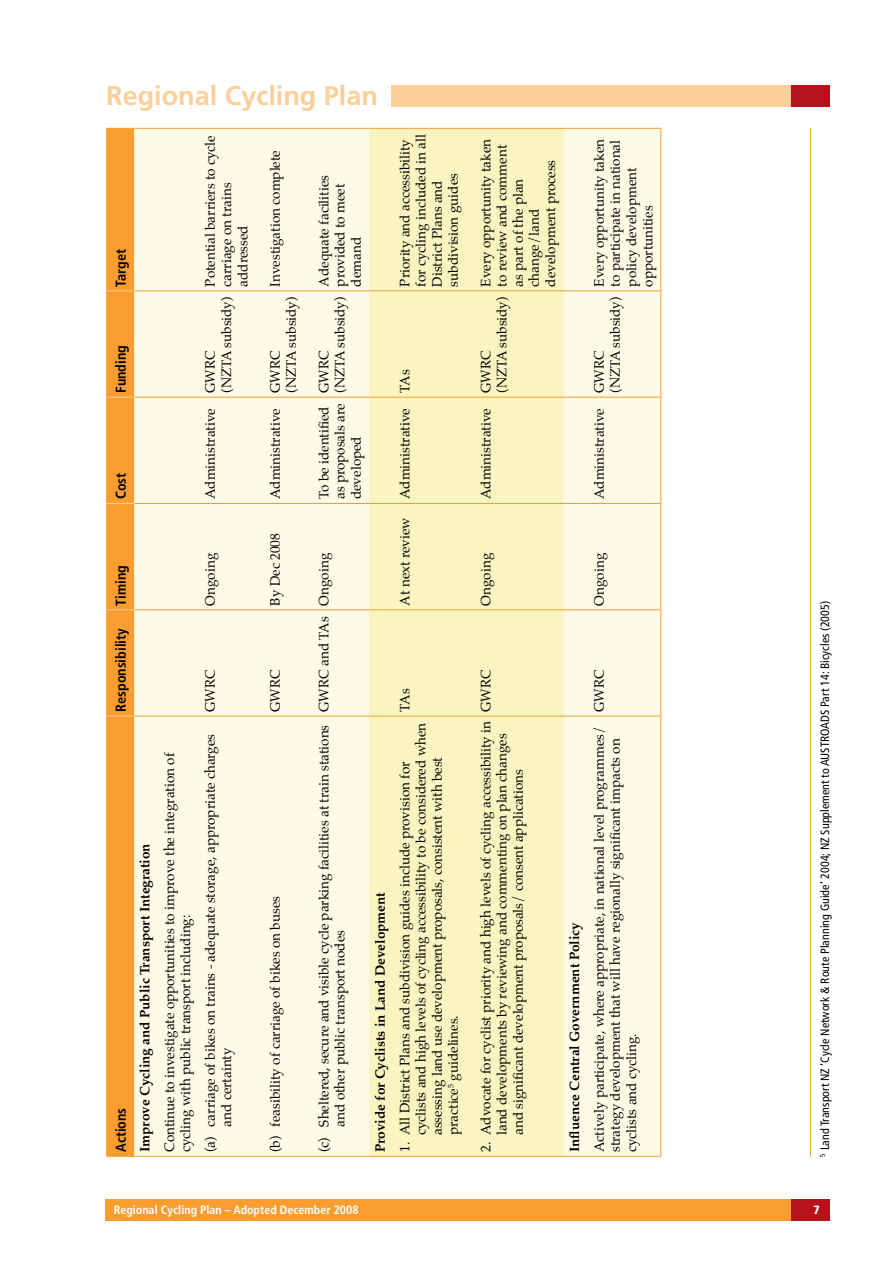
<style>
.page{position:relative;width:893px;height:1263px;background:#fff}
.page>*{position:absolute;margin:0;border:0;box-sizing:border-box;transform-origin:0 0}
.t1{font:700 27px "Frutiger";color:#fcce98}
.t2{font:700 condensed 14.25px "Frutiger";color:#000}
.t3{font:13.5px/16.2px "Palatino";color:#000}
.t4{font:700 13.5px "Palatino";color:#000}
.t5{font:condensed 12px "Frutiger";color:#000}
.t6{font:700 condensed 12px "Frutiger";color:#fff}
.t7{font:900 condensed 12px "Frutiger";color:#fff}
</style>
<div class="page">
<div style="left:106px;top:85px;width:723px;height:21px;background:#fcce98"></div>
<div style="left:105px;top:1199px;width:722px;height:21px;background:#f99d31"></div>
<div style="left:791px;top:1199px;width:38px;height:21px;background:#b5121b"></div>
<div style="left:791px;top:85px;width:38px;height:21px;background:#b5121b"></div>
<div style="left:134px;top:129px;width:526px;height:1027px;background:#fdfae6"></div>
<div style="left:369px;top:129px;width:195px;height:1027px;background:#faf4c1"></div>
<hr style="left:106px;top:716px;width:1px;height:441px;background:#f99d31">
<hr style="left:106px;top:610px;width:1px;height:106px;background:#f99d31">
<hr style="left:106px;top:503px;width:1px;height:107px;background:#f99d31">
<hr style="left:106px;top:397px;width:1px;height:106px;background:#f99d31">
<hr style="left:106px;top:291px;width:1px;height:106px;background:#f99d31">
<hr style="left:106px;top:128px;width:1px;height:163px;background:#f99d31">
<hr style="left:134px;top:1156px;width:235px;height:1px;background:#f99d31">
<hr style="left:134px;top:716px;width:235px;height:1px;background:#f99d31">
<hr style="left:134px;top:609px;width:235px;height:1px;background:#f99d31">
<hr style="left:134px;top:503px;width:235px;height:1px;background:#f99d31">
<hr style="left:134px;top:397px;width:235px;height:1px;background:#f99d31">
<hr style="left:134px;top:290px;width:235px;height:1px;background:#f99d31">
<hr style="left:134px;top:128px;width:235px;height:1px;background:#f99d31">
<hr style="left:369px;top:1156px;width:195px;height:1px;background:#f99d31">
<hr style="left:369px;top:716px;width:195px;height:1px;background:#f99d31">
<hr style="left:369px;top:609px;width:195px;height:1px;background:#f99d31">
<hr style="left:369px;top:503px;width:195px;height:1px;background:#f99d31">
<hr style="left:369px;top:397px;width:195px;height:1px;background:#f99d31">
<hr style="left:369px;top:290px;width:195px;height:1px;background:#f99d31">
<hr style="left:369px;top:128px;width:195px;height:1px;background:#f99d31">
<hr style="left:564px;top:1156px;width:96px;height:1px;background:#f99d31">
<hr style="left:564px;top:716px;width:96px;height:1px;background:#f99d31">
<hr style="left:564px;top:609px;width:96px;height:1px;background:#f99d31">
<hr style="left:564px;top:503px;width:96px;height:1px;background:#f99d31">
<hr style="left:564px;top:397px;width:96px;height:1px;background:#f99d31">
<hr style="left:564px;top:290px;width:96px;height:1px;background:#f99d31">
<hr style="left:564px;top:128px;width:96px;height:1px;background:#f99d31">
<hr style="left:660px;top:716px;width:1px;height:441px;background:#f99d31">
<hr style="left:660px;top:610px;width:1px;height:106px;background:#f99d31">
<hr style="left:660px;top:503px;width:1px;height:107px;background:#f99d31">
<hr style="left:660px;top:397px;width:1px;height:106px;background:#f99d31">
<hr style="left:660px;top:291px;width:1px;height:106px;background:#f99d31">
<hr style="left:660px;top:128px;width:1px;height:163px;background:#f99d31">
<div style="left:107px;top:128px;width:27px;height:1029px;background:#f99d31"></div>
<hr style="left:810px;top:128px;width:1px;height:1029px;background:#f99d31">
<div style="left:106px;top:85px;width:285px;height:30px;background:#fff"></div>
<h1 class="t1" style="left:106px;top:80px;width:273px">Regional Cycling Plan</h1>
<p class="t2" style="left:112px;top:287px;width:39px;rotate:-90deg">Target</p>
<p class="t2" style="left:112px;top:393px;width:49px;rotate:-90deg">Funding</p>
<p class="t2" style="left:112px;top:499px;width:28px;rotate:-90deg">Cost</p>
<p class="t3" style="left:203px;top:287px;width:153px;rotate:-90deg">Potential barriers to cycle carriage on trains addressed</p>
<p class="t3" style="left:268px;top:287px;width:138px;rotate:-90deg">Investigation complete</p>
<p class="t3" style="left:317px;top:287px;width:113px;rotate:-90deg">Adequate facilities provided to meet demand</p>
<p class="t3" style="left:203px;top:393px;width:98px;rotate:-90deg">GWRC<br>(NZTA subsidy)</p>
<p class="t3" style="left:268px;top:393px;width:98px;rotate:-90deg">GWRC<br>(NZTA subsidy)</p>
<p class="t3" style="left:317px;top:393px;width:98px;rotate:-90deg">GWRC<br>(NZTA subsidy)</p>
<p class="t3" style="left:203px;top:499px;width:93px;rotate:-90deg">Administrative</p>
<p class="t3" style="left:268px;top:499px;width:93px;rotate:-90deg">Administrative</p>
<p class="t3" style="left:317px;top:499px;width:97px;rotate:-90deg">To be identified as proposals are developed</p>
<p class="t2" style="left:112px;top:605px;width:42px;rotate:-90deg">Timing</p>
<p class="t2" style="left:112px;top:712px;width:85px;rotate:-90deg">Responsibility</p>
<p class="t2" style="left:112px;top:1152px;width:46px;rotate:-90deg">Actions</p>
<p class="t4" style="left:136px;top:1152px;width:310px;rotate:-90deg">Improve Cycling and Public Transport Integration</p>
<p class="t3" style="left:203px;top:605px;width:54px;rotate:-90deg">Ongoing</p>
<p class="t3" style="left:268px;top:605px;width:74px;rotate:-90deg">By Dec 2008</p>
<p class="t3" style="left:162px;top:1152px;width:401px;rotate:-90deg">Continue to investigate opportunities to improve the integration of cycling with public transport including:</p>
<p class="t3" style="left:203px;top:712px;width:44px;rotate:-90deg">GWRC</p>
<p class="t3" style="left:268px;top:712px;width:44px;rotate:-90deg">GWRC</p>
<p class="t3" style="left:203px;top:1126px;width:394px;rotate:-90deg">carriage of bikes on trains - adequate storage, appropriate charges</p>
<p class="t3" style="left:203px;top:1152px;width:17px;rotate:-90deg">(a)</p>
<p class="t3" style="left:220px;top:1126px;width:80px;rotate:-90deg">and certainty</p>
<p class="t3" style="left:268px;top:1126px;width:232px;rotate:-90deg">feasibility of carriage of bikes on buses</p>
<p class="t3" style="left:268px;top:1152px;width:18px;rotate:-90deg">(b)</p>
<p class="t3" style="left:317px;top:605px;width:54px;rotate:-90deg">Ongoing</p>
<p class="t3" style="left:317px;top:712px;width:97px;rotate:-90deg">GWRC and TAs</p>
<p class="t3" style="left:317px;top:1126px;width:403px;rotate:-90deg">Sheltered, secure and visible cycle parking facilities at train stations</p>
<p class="t3" style="left:317px;top:1152px;width:16px;rotate:-90deg">(c)</p>
<p class="t3" style="left:333px;top:1126px;width:198px;rotate:-90deg">and other public transport nodes</p>
<p class="t4" style="left:372px;top:1152px;width:261px;rotate:-90deg">Provide for Cyclists in Land Development</p>
<p class="t3" style="left:398px;top:287px;width:154px;rotate:-90deg">Priority and accessibility for cycling included in all<br>District Plans and subdivision guides</p>
<p class="t3" style="left:479px;top:287px;width:149px;rotate:-90deg">Every opportunity taken to review and comment as part of the plan change/land development process</p>
<p class="t3" style="left:398px;top:393px;width:25px;rotate:-90deg">TAs</p>
<p class="t3" style="left:479px;top:393px;width:98px;rotate:-90deg">GWRC<br>(NZTA subsidy)</p>
<p class="t3" style="left:398px;top:499px;width:93px;rotate:-90deg">Administrative</p>
<p class="t3" style="left:479px;top:499px;width:93px;rotate:-90deg">Administrative</p>
<p class="t3" style="left:398px;top:605px;width:90px;rotate:-90deg">At next review</p>
<p class="t3" style="left:479px;top:605px;width:54px;rotate:-90deg">Ongoing</p>
<p class="t3" style="left:592px;top:287px;width:149px;rotate:-90deg">Every opportunity taken to participate in national policy development opportunities</p>
<p class="t3" style="left:592px;top:393px;width:98px;text-indent:-106px;rotate:-90deg">Administrative GWRC<br>(NZTA subsidy)</p>
<p class="t3" style="left:592px;top:605px;width:54px;rotate:-90deg">Ongoing</p>
<p class="t3" style="left:398px;top:712px;width:25px;rotate:-90deg">TAs</p>
<p class="t3" style="left:479px;top:712px;width:44px;rotate:-90deg">GWRC</p>
<p class="t3" style="left:414px;top:1135px;width:413px;rotate:-90deg">cyclists and high levels of cycling accessibility to be considered when assessing land use development proposals, consistent with best practice<sup>5</sup> guidelines.</p>
<p class="t3" style="left:479px;top:1135px;width:415px;rotate:-90deg">Advocate for cyclist priority and high levels of cycling accessibility in</p>
<p class="t3" style="left:479px;top:1152px;width:12px;rotate:-90deg">2.</p>
<p class="t3" style="left:495px;top:1135px;width:403px;rotate:-90deg">land developments by reviewing and commenting on plan changes and significant development proposals/ consent applications</p>
<p class="t3" style="left:398px;top:1135px;width:375px;rotate:-90deg">All District Plans and subdivision guides include provision for</p>
<p class="t3" style="left:398px;top:1152px;width:12px;rotate:-90deg">1.</p>
<p class="t4" style="left:566px;top:1152px;width:231px;rotate:-90deg">Influence Central Government Policy</p>
<p class="t3" style="left:592px;top:712px;width:44px;rotate:-90deg">GWRC</p>
<p class="t3" style="left:592px;top:1152px;width:427px;rotate:-90deg">Actively participate, where appropriate, in national level programmes/ strategy development that will have regionally significant impacts on cyclists and cycling.</p>
<p class="t5" style="left:818px;top:1157px;width:557px;rotate:-90deg"><sup>5</sup> Land Transport NZ ‘Cycle Network &amp; Route Planning Guide’ 2004; NZ Supplement to AUSTROADS Part 14: Bicycles (2005)</p>
<p class="t6" style="left:114px;top:1203px;width:246px">Regional Cycling Plan – Adopted December 2008</p>
<p class="t7" style="left:813px;top:1203px;width:8px">7</p>
</div>
